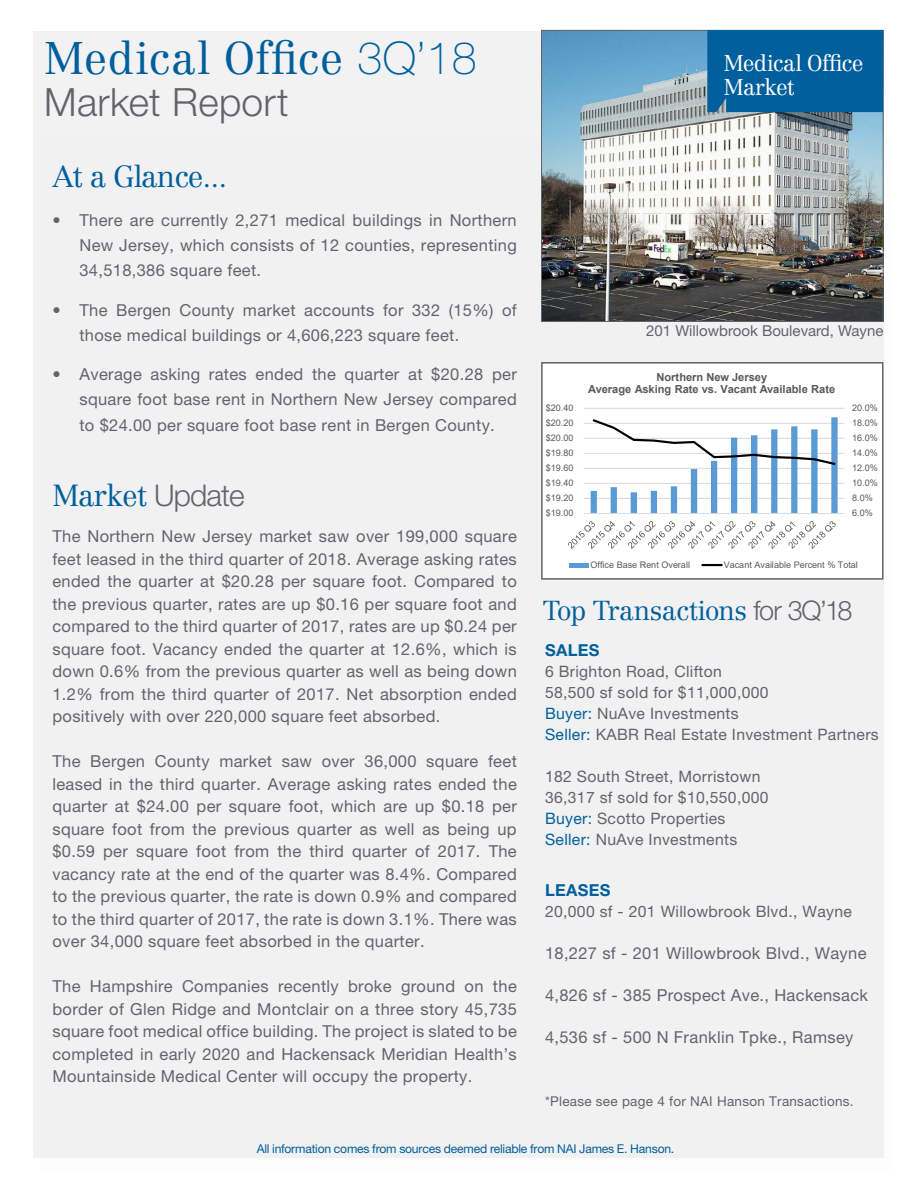
<style>
.page{position:relative;width:918px;height:1188px;background:#fff}
.page>*{position:absolute;margin:0;border:0;box-sizing:border-box;transform-origin:0 0}
.t1{font:300 45px "Centennial LT Std";letter-spacing:.02em;color:#005f9c}
.t2{font:300 39px "Helvetica Neue LT Std";letter-spacing:.005em;color:#61646a}
.t3{font:300 30px "Centennial LT Std";letter-spacing:-.03em;color:#005f9c}
.t4{font:300 27px "Centennial LT Std";letter-spacing:-.025em;color:#005f9c}
.t5{font:300 22.5px/24px "Centennial LT Std";letter-spacing:-.02em;color:#fff}
.t6{font:16.5px/22.5px "Helvetica Neue LT Std";letter-spacing:.02em;color:#61646a;text-align:justify}
.t7{font:700 16.5px "Helvetica Neue LT Std";letter-spacing:.02em;color:#005f9c}
.t8{font:15.75px/21px "Helvetica Neue LT Std";letter-spacing:.02em;color:#61646a}
.t9{font:15px "Helvetica Neue LT Std";color:#61646a}
.t10{font:13.5px "Helvetica Neue LT Std";letter-spacing:.02em;color:#61646a}
.t11{font:12.15px "Helvetica Neue LT Std";letter-spacing:-.015em;color:#005f9c}
.t12{font:700 11.1px/12.6px "Arial";color:#595959;text-align:center}
.t13{font:9px "Arial";letter-spacing:.005em;color:#595959}
.s1{font-family:"Helvetica Neue LT Std";font-weight:100}
.s2{font-family:"Helvetica Neue LT Std";color:#61646a}
.s3{color:#005f9c}
</style>
<div class="page">
<div style="left:34px;top:31px;width:507px;height:1126px;background:#f2f2f3"></div>
<div style="left:40px;top:138px;width:851px;height:1033px;background:#eff1f1"></div>
<img style="left:543px;top:32px;width:339px;height:288px">
<div style="left:541px;top:30px;width:343px;height:292px;border:1px solid #61646a"></div>
<div style="left:707px;top:30px;width:176px;height:82px;background:#005f9c"></div>
<svg style="left:544px;top:365px;width:337px;height:212px"></svg>
<div style="left:541px;top:362px;width:343px;height:218px;border:2px solid #61646a"></div>
<h1 class="t1" style="left:44px;top:31px;width:434px">Medical Office <span class="s1">3Q’18</span></h1>
<h2 class="t2" style="left:44px;top:78px;width:246px">Market Report</h2>
<h3 class="t3" style="left:52px;top:158px;width:176px">At a Glance...</h3>
<p class="t6" style="left:79px;top:207px;width:439px;line-height:25.5px;text-indent:-27px">• There are currently 2,271 medical buildings in Northern New Jersey, which consists of 12 counties, representing 34,518,386 square feet.</p>
<p class="t6" style="left:79px;top:297px;width:439px;line-height:25.5px;text-indent:-27px">• The Bergen County market accounts for 332 (15%) of those medical buildings or 4,606,223 square feet.</p>
<p class="t6" style="left:79px;top:361px;width:439px;line-height:25.5px;text-indent:-27px">• Average asking rates ended the quarter at $20.28 per square foot base rent in Northern New Jersey compared to $24.00 per square foot base rent in Bergen County.</p>
<h3 class="t3" style="left:52px;top:478px;width:194px">Market <span class="s2">Update</span></h3>
<p class="t6" style="left:52px;top:525px;width:466px">The Northern New Jersey market saw over 199,000 square feet leased in the third quarter of 2018. Average asking rates ended the quarter at $20.28 per square foot. Compared to the previous quarter, rates are up $0.16 per square foot and compared to the third quarter of 2017, rates are up $0.24 per square foot. Vacancy ended the quarter at 12.6%, which is down 0.6% from the previous quarter as well as being down 1.2% from the third quarter of 2017. Net absorption ended positively with over 220,000 square feet absorbed.</p>
<p class="t6" style="left:52px;top:750px;width:466px">The Bergen County market saw over 36,000 square feet leased in the third quarter. Average asking rates ended the quarter at $24.00 per square foot, which are up $0.18 per square foot from the previous quarter as well as being up $0.59 per square foot from the third quarter of 2017. The vacancy rate at the end of the quarter was 8.4%. Compared to the previous quarter, the rate is down 0.9% and compared to the third quarter of 2017, the rate is down 3.1%. There was over 34,000 square feet absorbed in the quarter.</p>
<p class="t6" style="left:52px;top:975px;width:466px">The Hampshire Companies recently broke ground on the border of Glen Ridge and Montclair on a three story 45,735 square foot medical office building. The project is slated to be completed in early 2020 and Hackensack Meridian Health’s Mountainside Medical Center will occupy the property.</p>
<h3 class="t5" style="left:724px;top:51px;width:141px">Medical Office<br>Market</h3>
<p class="t9" style="left:646px;top:322px;width:239px">201 Willowbrook Boulevard, Wayne</p>
<p class="t12" style="left:588px;top:371px;width:249px">Northern New Jersey<br>Average Asking Rate vs. Vacant Available Rate</p>
<p class="t13" style="left:546px;top:402px;width:29px">$20.40</p>
<p class="t13" style="left:852px;top:402px;width:27px">20.0%</p>
<p class="t13" style="left:546px;top:417px;width:29px">$20.20</p>
<p class="t13" style="left:852px;top:417px;width:27px">18.0%</p>
<p class="t13" style="left:546px;top:432px;width:29px">$20.00</p>
<p class="t13" style="left:852px;top:432px;width:27px">16.0%</p>
<p class="t13" style="left:546px;top:447px;width:29px">$19.80</p>
<p class="t13" style="left:852px;top:447px;width:27px">14.0%</p>
<p class="t13" style="left:546px;top:462px;width:29px">$19.60</p>
<p class="t13" style="left:852px;top:462px;width:27px">12.0%</p>
<p class="t13" style="left:546px;top:477px;width:29px">$19.40</p>
<p class="t13" style="left:852px;top:477px;width:27px">10.0%</p>
<p class="t13" style="left:546px;top:492px;width:29px">$19.20</p>
<p class="t13" style="left:852px;top:492px;width:22px">8.0%</p>
<p class="t13" style="left:546px;top:507px;width:29px">$19.00</p>
<p class="t13" style="left:852px;top:507px;width:22px">6.0%</p>
<p class="t13" style="left:591px;top:559px;width:101px">Office Base Rent Overall</p>
<p class="t13" style="left:724px;top:559px;width:136px">Vacant Available Percent % Total</p>
<h3 class="t4" style="left:543px;top:595px;width:311px">Top Transactions <span class="s2">for 3Q’18</span></h3>
<p class="t7" style="left:545px;top:640px;width:56px">SALES</p>
<p class="t8" style="left:545px;top:661px;width:335px">6 Brighton Road, Clifton<br>58,500 sf sold for $11,000,000<br><span class="s3">Buyer:</span> NuAve Investments<br><span class="s3">Seller:</span> KABR Real Estate Investment Partners</p>
<p class="t8" style="left:545px;top:766px;width:225px">182 South Street, Morristown<br>36,317 sf sold for $10,550,000<br><span class="s3">Buyer:</span> Scotto Properties<br><span class="s3">Seller:</span> NuAve Investments</p>
<p class="t7" style="left:545px;top:880px;width:67px">LEASES</p>
<p class="t8" style="left:545px;top:901px;width:308px">20,000 sf - 201 Willowbrook Blvd., Wayne</p>
<p class="t6" style="left:545px;top:942px;width:323px">18,227 sf - 201 Willowbrook Blvd., Wayne</p>
<p class="t6" style="left:545px;top:984px;width:325px">4,826 sf - 385 Prospect Ave., Hackensack</p>
<p class="t6" style="left:545px;top:1026px;width:310px">4,536 sf - 500 N Franklin Tpke., Ramsey</p>
<p class="t10" style="left:545px;top:1093px;width:310px">*Please see page 4 for NAI Hanson Transactions.</p>
<p class="t11" style="left:257px;top:1141px;width:419px">All information comes from sources deemed reliable from NAI James E. Hanson.</p>
</div>
